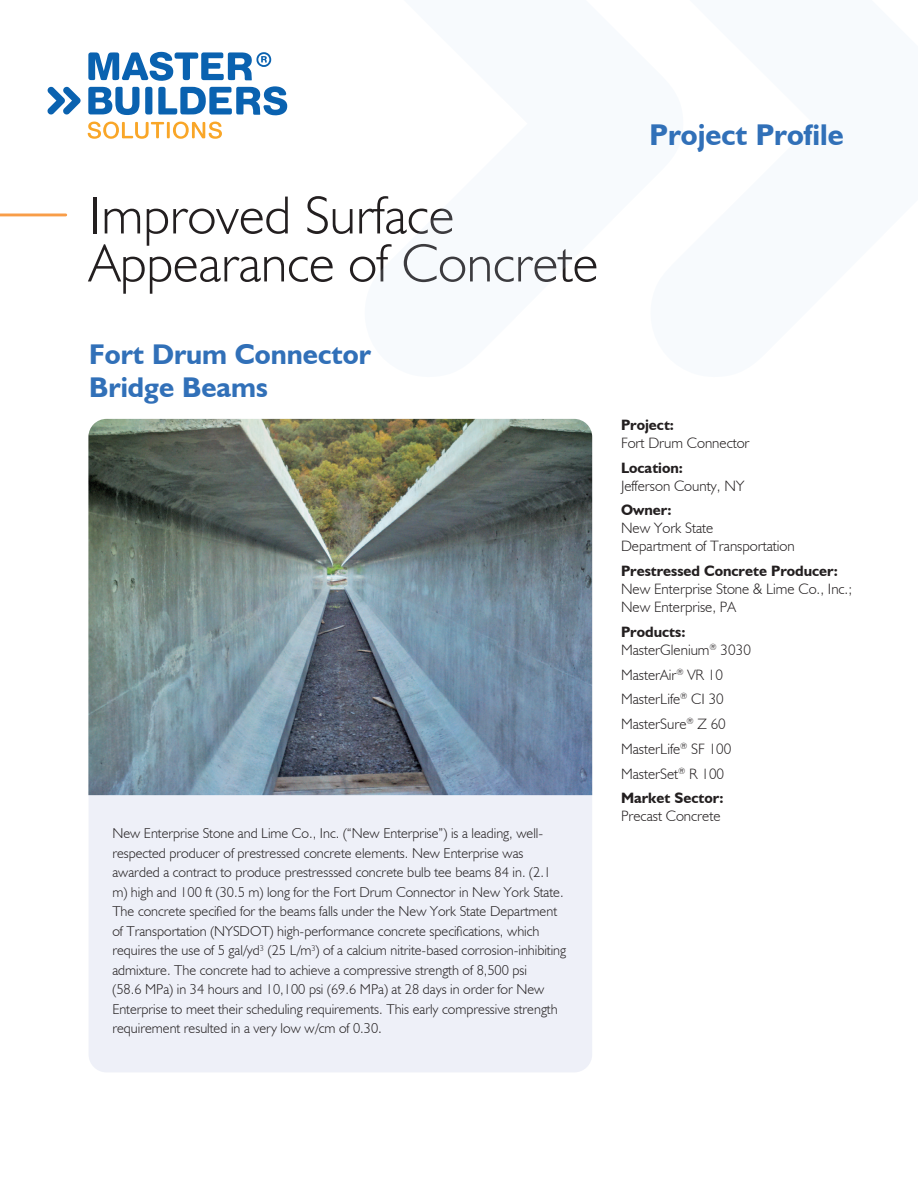
<style>
.page{position:relative;width:918px;height:1188px;background:#fff}
.page>*{position:absolute;margin:0;border:0;box-sizing:border-box;transform-origin:0 0}
.Header_2{font:300 54px/48px "Humanist 521 BT";color:#231f20}
.t1{font:700 30px "Humanist 521 BT";color:#3170b8}
.Header_3{font:700 28.5px/33px "Humanist 521 BT";color:#3170b8}
.Column_Body{font:300 15px/18px "Humanist 521 BT";color:#231f20}
.Column_Header{font:700 15px "Humanist 521 BT";color:#231f20}
.Lead_In{font:300 14.25px/19.5px "Humanist 521 BT";color:#231f20}
.s1{font-size:15px}
</style>
<div class="page">
<div style="left:89px;top:795px;width:503px;height:277px;background:#eef0f8"></div>
<img style="left:88px;top:419px;width:504px;height:376px">
<svg style="left:88px;top:121px;width:134px;height:18px"></svg>
<svg style="left:47px;top:87px;width:34px;height:28px"></svg>
<svg style="left:88px;top:52px;width:199px;height:63px"></svg>
<hr style="left:0;top:214px;width:66px;height:2px;background:#f89d48">
<p class="Header_2" style="left:89px;top:190px;width:511px">Improved Surface<br>Appearance of Concrete</p>
<p class="Header_3" style="left:89px;top:338px;width:283px">Fort Drum Connector<br>Bridge Beams</p>
<p class="Lead_In" style="left:112px;top:824px;width:455px">New Enterprise Stone and Lime Co., Inc. (“New Enterprise”) is a leading, well&shy;respected producer of prestressed concrete elements. New Enterprise was awarded a contract to produce prestresssed concrete bulb tee beams 84 in. (2.1 m) high and 100 ft (30.5 m) long for the Fort Drum Connector in New York State.<br>The concrete specified for the beams falls under the New York State Department of Transportation (NYSDOT) high-performance concrete specifications, which requires the use of 5 gal/yd<sup>3</sup> (25 L/m<sup>3</sup>) of a calcium nitrite-based corrosion-inhibiting admixture. The concrete had to achieve a compressive strength of 8,500 psi<br>(58.6 MPa) in 34 hours and 10,100 psi (69.6 MPa) at 28 days in order for New Enterprise to meet their scheduling requirements. This early compressive strength requirement resulted in a very low w/cm of 0.30<span class="s1">.</span></p>
<p class="t1" style="left:650px;top:116px;width:196px">Project Profile</p>
<p class="Column_Header" style="left:621px;top:415px;width:55px">Project:</p>
<p class="Column_Body" style="left:621px;top:434px;width:130px">Fort Drum Connector</p>
<p class="Column_Header" style="left:621px;top:458px;width:63px">Location:</p>
<p class="Column_Body" style="left:621px;top:476px;width:125px">Jefferson County, NY</p>
<p class="Column_Header" style="left:621px;top:501px;width:52px">Owner:</p>
<p class="Column_Body" style="left:621px;top:519px;width:175px">New York State<br>Department of Transportation</p>
<p class="Column_Header" style="left:621px;top:562px;width:218px">Prestressed Concrete Producer:</p>
<p class="Column_Body" style="left:621px;top:580px;width:233px">New Enterprise Stone &amp; Lime Co., Inc.;<br>New Enterprise, PA</p>
<p class="Column_Header" style="left:621px;top:622px;width:66px">Products:</p>
<p class="Column_Body" style="left:621px;top:641px;width:131px">MasterGlenium<sup>®</sup> 3030</p>
<p class="Column_Body" style="left:621px;top:665px;width:103px">MasterAir<sup>®</sup> VR 10</p>
<p class="Column_Body" style="left:621px;top:690px;width:104px">MasterLife<sup>®</sup> CI 30</p>
<p class="Column_Body" style="left:621px;top:715px;width:106px">MasterSure<sup>®</sup> Z 60</p>
<p class="Column_Body" style="left:621px;top:740px;width:112px">MasterLife<sup>®</sup> SF 100</p>
<p class="Column_Body" style="left:621px;top:764px;width:105px">MasterSet<sup>®</sup> R 100</p>
<p class="Column_Header" style="left:621px;top:789px;width:104px">Market Sector:</p>
<p class="Column_Body" style="left:621px;top:807px;width:101px">Precast Concrete</p>
</div>
